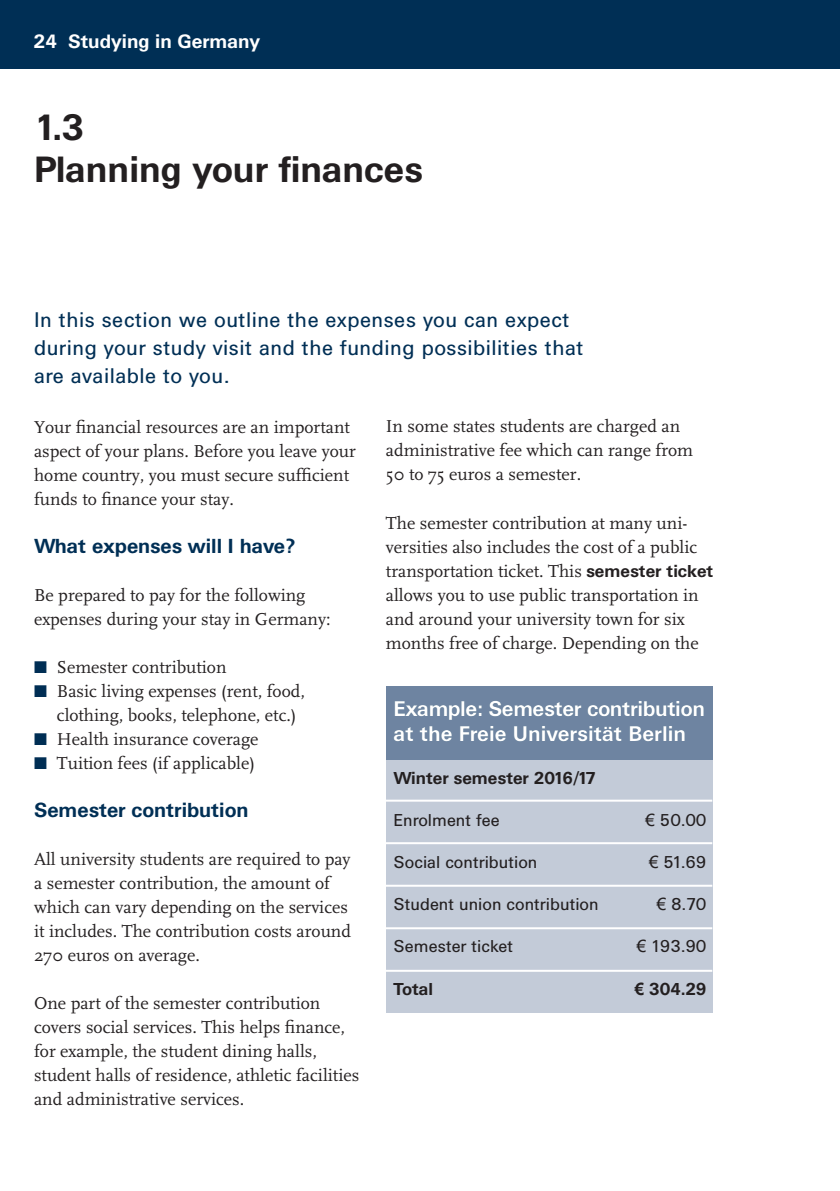
<style>
.page{position:relative;width:840px;height:1191px;background:#fff}
.page>*{position:absolute;margin:0;border:0;box-sizing:border-box;transform-origin:0 0}
.t1{font:700 36px/42px "Univers BQ";color:#231f20}
.t2{font:21px/28px "Univers BQ";letter-spacing:.02em;color:#002f55}
.t3{font:700 21px/25.2px "Univers BQ";letter-spacing:-.02em;color:#fff}
.t4{font:700 20px "Univers BQ";color:#002f55}
.t5{font:700 19px "Univers BQ";color:#fff}
.t6{font:18px/24px "FF Scala";color:#231f20}
.t7{font:17px "Univers BQ";color:#231f20}
.t8{font:700 17px "Univers BQ";color:#231f20}
.s1{color:#002e54}
.s2{font-family:"Univers BQ";font-weight:700;font-size:17px}
.s3{font-family:"Arial"}
</style>
<div class="page">
<div style="left:0;top:0;width:839px;height:68px;background:#002f55"></div>
<div style="left:386px;top:686px;width:325px;height:74px;background:#6e84a1"></div>
<div style="left:386px;top:760px;width:325px;height:252px;background:#c3cbd8"></div>
<hr style="left:386px;top:799px;width:325px;height:2px;background:#fff">
<hr style="left:386px;top:842px;width:325px;height:2px;background:#fff">
<hr style="left:386px;top:884px;width:325px;height:2px;background:#fff">
<hr style="left:386px;top:927px;width:325px;height:2px;background:#fff">
<hr style="left:386px;top:969px;width:325px;height:2px;background:#fff">
<p class="t5" style="left:33px;top:34px;width:228px">24 Studying in Germany</p>
<h3 class="t1" style="left:34px;top:110px;width:390px">1.3<br>Planning your finances</h3>
<p class="t2" style="left:34px;top:308px;width:550px">In this section we outline the expenses you can expect during your study visit and the funding possibilities that are available to you.</p>
<p class="t6" style="left:34px;top:415px;width:323px">Your financial resources are an important aspect of your plans. Before you leave your home country, you must secure sufficient funds to finance your stay.</p>
<h4 class="t4" style="left:34px;top:537px;width:262px">What expenses will I have?</h4>
<p class="t6" style="left:34px;top:583px;width:298px">Be prepared to pay for the following expenses during your stay in Germany:</p>
<p class="t6" style="left:34px;top:655px;width:194px"><span class="s1">■</span> Semester contribution</p>
<p class="t6" style="left:57px;top:679px;width:249px;text-indent:-23px"><span class="s1">■</span> Basic living expenses (rent, food, clothing, books, telephone, etc.)</p>
<p class="t6" style="left:34px;top:727px;width:226px"><span class="s1">■</span> Health insurance coverage</p>
<p class="t6" style="left:34px;top:751px;width:222px"><span class="s1">■</span> Tuition fees (if applicable)</p>
<h4 class="t4" style="left:34px;top:801px;width:216px">Semester contribution</h4>
<p class="t6" style="left:34px;top:847px;width:318px">All university students are required to pay a semester contribution, the amount of which can vary depending on the services it includes. The contribution costs around 270 euros on average.</p>
<p class="t6" style="left:34px;top:991px;width:326px">One part of the semester contribution covers social services. This helps finance, for example, the student dining halls, student halls of residence, athletic facilities and administrative services.</p>
<p class="t6" style="left:386px;top:415px;width:308px">In some states students are charged an administrative fee which can range from<br>50 to 75 euros a semester.</p>
<p class="t6" style="left:386px;top:511px;width:329px">The semester contribution at many uni&shy;versities also includes the cost of a public transportation ticket. This <span class="s2">semester ticket </span>allows you to use public transportation in and around your university town for six months free of charge. Depending on the</p>
<p class="t3" style="left:393px;top:697px;width:313px">Example: Semester contribution at the Freie Universität Berlin</p>
<p class="t8" style="left:393px;top:771px;width:204px">Winter semester 2016/17</p>
<p class="t7" style="left:393px;top:813px;width:107px">Enrolment fee</p>
<p class="t7" style="left:645px;top:813px;width:62px"><span class="s3">€</span> 50.00</p>
<p class="t7" style="left:393px;top:855px;width:145px">Social contribution</p>
<p class="t7" style="left:648px;top:855px;width:59px"><span class="s3">€</span> 51.69</p>
<p class="t7" style="left:393px;top:897px;width:206px">Student union contribution</p>
<p class="t7" style="left:656px;top:897px;width:51px"><span class="s3">€</span> 8.70</p>
<p class="t7" style="left:393px;top:939px;width:121px">Semester ticket</p>
<p class="t7" style="left:636px;top:939px;width:71px"><span class="s3">€</span> 193.90</p>
<p class="t8" style="left:393px;top:981px;width:41px">Total</p>
<p class="t8" style="left:634px;top:981px;width:73px"><span class="s3">€</span> 304.29</p>
</div>
